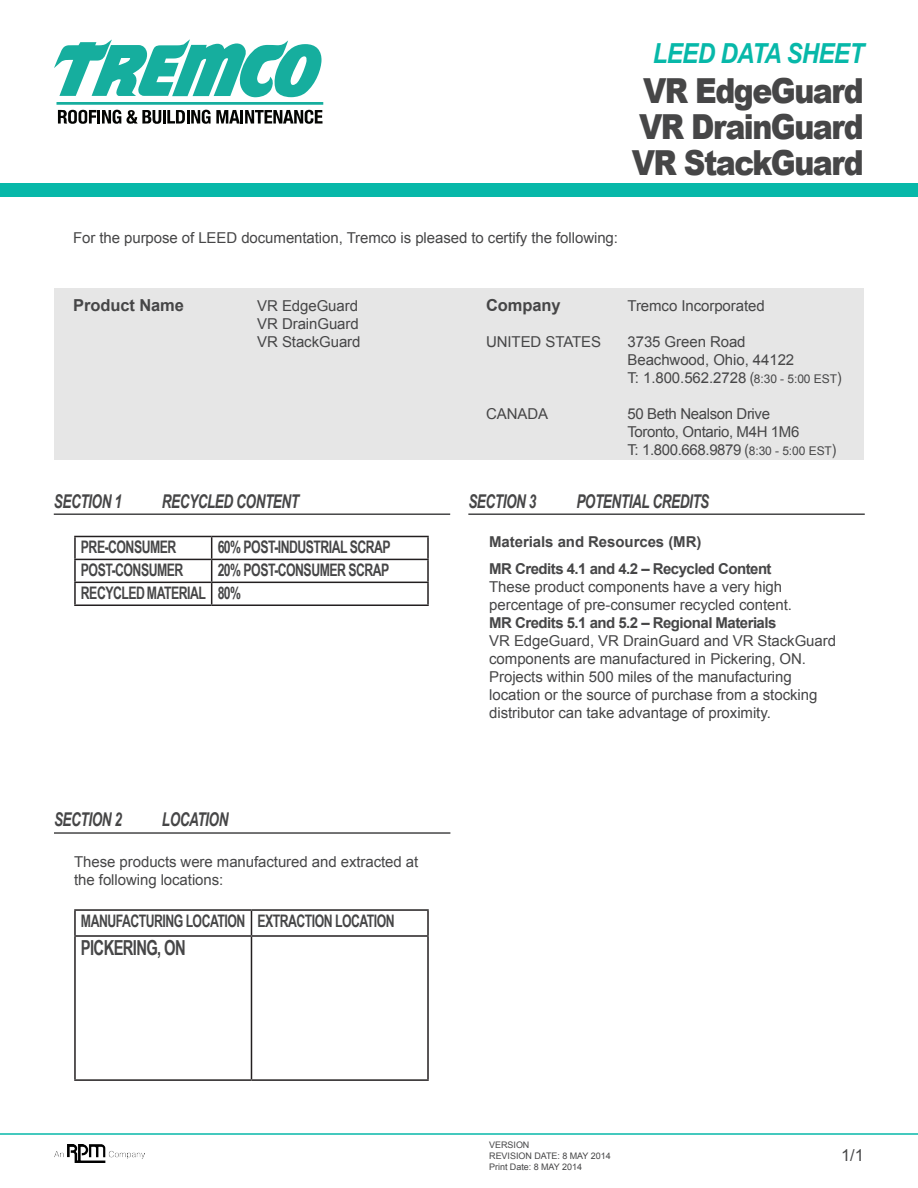
<style>
.page{position:relative;width:918px;height:1188px;background:#fff}
.page>*{position:absolute;margin:0;border:0;box-sizing:border-box;transform-origin:0 0}
.System_Title{font:900 34.5px "Arial";letter-spacing:-.05em;color:#464647;scale:.87 1}
.Sheet_title{font:italic 700 27.6px "Arial";letter-spacing:-.025em;color:#07b8a9;scale:.87 1}
.Tagline{font:700 20.7px "Arial Narrow";letter-spacing:-.035em;color:#464647;scale:.87 1}
.Tagline-2{font:italic 700 18.9px "Arial Narrow";letter-spacing:-.025em;color:#464647;scale:.87 1}
.Tagline-3{font:700 17.25px "Arial Narrow";letter-spacing:-.035em;color:#464647;scale:.87 1}
.Main_text{font:700 16.5px "Arial";letter-spacing:-.005em;color:#464647}
.Main_text_right{font:16.5px "Arial";color:#464647}
.Main_text_indent{font:15px/18px "Arial";letter-spacing:-.005em;color:#464647}
.Tagline-4{font:15px "Arial";letter-spacing:-.005em;color:#464647}
.Main_text_indent-2{font:700 15px "Arial";letter-spacing:-.035em;color:#464647}
.Tagline-5{font:15px "Arial";letter-spacing:-.025em;color:#464647}
.Main_text-2{font:15px "Arial";letter-spacing:-.005em;color:#464647}
.Main_text_indent-3{font:700 15px "Arial";letter-spacing:-.005em;color:#464647}
.Paragraph_Style_1{font:9px "Arial";letter-spacing:-.005em;color:#464647}
.s1{font-size:15.6px}
.s2{font-size:12px}
</style>
<div class="page">
<div style="left:54px;top:288px;width:810px;height:172px;background:#e6e6e6"></div>
<div style="left:0;top:183px;width:918px;height:13px;background:#07b8a9"></div>
<hr style="left:0;top:1133px;width:918px;height:2px;background:#07b8a9">
<hr style="left:74px;top:909px;width:177px;height:2px;background:#231f20">
<hr style="left:74px;top:911px;width:2px;height:24px;background:#231f20">
<hr style="left:251px;top:909px;width:178px;height:2px;background:#231f20">
<svg style="left:251px;top:911px;width:1px;height:24px"></svg>
<hr style="left:427px;top:911px;width:2px;height:24px;background:#231f20">
<hr style="left:74px;top:935px;width:177px;height:2px;background:#231f20">
<hr style="left:74px;top:937px;width:2px;height:142px;background:#231f20">
<hr style="left:251px;top:935px;width:178px;height:2px;background:#231f20">
<hr style="left:251px;top:937px;width:1px;height:142px;background:#231f20">
<hr style="left:427px;top:937px;width:2px;height:142px;background:#231f20">
<hr style="left:74px;top:1079px;width:177px;height:2px;background:#231f20">
<hr style="left:251px;top:1079px;width:178px;height:2px;background:#231f20">
<hr style="left:74px;top:536px;width:138px;height:1px;background:#231f20">
<hr style="left:74px;top:537px;width:2px;height:22px;background:#231f20">
<hr style="left:212px;top:536px;width:217px;height:1px;background:#231f20">
<hr style="left:427px;top:537px;width:2px;height:22px;background:#231f20">
<hr style="left:74px;top:559px;width:138px;height:1px;background:#231f20">
<hr style="left:74px;top:560px;width:2px;height:22px;background:#231f20">
<hr style="left:212px;top:559px;width:217px;height:1px;background:#231f20">
<hr style="left:427px;top:560px;width:2px;height:22px;background:#231f20">
<hr style="left:74px;top:582px;width:138px;height:1px;background:#231f20">
<hr style="left:74px;top:583px;width:2px;height:21px;background:#231f20">
<hr style="left:212px;top:582px;width:217px;height:1px;background:#231f20">
<svg style="left:211px;top:537px;width:1px;height:67px"></svg>
<hr style="left:427px;top:583px;width:2px;height:21px;background:#231f20">
<hr style="left:74px;top:604px;width:138px;height:2px;background:#231f20">
<hr style="left:212px;top:604px;width:217px;height:2px;background:#231f20">
<hr style="left:54px;top:513px;width:396px;height:2px;background:#464647">
<hr style="left:54px;top:832px;width:396px;height:2px;background:#464647">
<hr style="left:468px;top:513px;width:397px;height:2px;background:#464647">
<svg style="left:54px;top:39px;width:268px;height:58px"></svg>
<hr style="left:163px;top:110px;width:3px;height:14px;background:#040503">
<svg style="left:58px;top:110px;width:103px;height:14px"></svg>
<svg style="left:167px;top:110px;width:156px;height:14px"></svg>
<div style="left:56px;top:102px;width:267px;height:3px;border:2px solid #16ae9e"></div>
<img style="left:54px;top:1144px;width:90px;height:19px">
<p class="Sheet_title" style="left:653px;top:35px;width:244px">LEED DATA SHEET</p>
<p class="System_Title" style="left:643px;top:66px;width:255px">VR EdgeGuard</p>
<p class="System_Title" style="left:639px;top:102px;width:260px">VR DrainGuard</p>
<p class="System_Title" style="left:632px;top:138px;width:268px">VR StackGuard</p>
<p class="Main_text_indent" style="left:73px;top:229px;width:547px">For the purpose of LEED documentation, Tremco is pleased to certify the following:</p>
<p class="Main_text" style="left:73px;top:294px;width:112px">Product Name</p>
<p class="Main_text-2" style="left:257px;top:296px;width:102px">VR EdgeGuard</p>
<p class="Main_text-2" style="left:257px;top:314px;width:103px">VR DrainGuard</p>
<p class="Main_text-2" style="left:257px;top:332px;width:105px">VR StackGuard</p>
<p class="Main_text" style="left:486px;top:294px;width:76px">Company</p>
<p class="Tagline-4" style="left:486px;top:332px;width:117px">UNITED STATES</p>
<p class="Tagline-4" style="left:486px;top:404px;width:64px">CANADA</p>
<p class="Tagline-4" style="left:627px;top:296px;width:139px">Tremco Incorporated</p>
<p class="Tagline-4" style="left:627px;top:332px;width:120px">3735 Green Road</p>
<p class="Tagline-4" style="left:627px;top:350px;width:168px">Beachwood, Ohio, 44122</p>
<p class="Tagline-4" style="left:627px;top:368px;width:216px">T: 1.800.562.2728 <span class="s1">(</span><span class="s2">8:30 - 5:00 EST</span><span class="s1">)</span></p>
<p class="Tagline-5" style="left:627px;top:404px;width:144px">50 Beth Nealson Drive</p>
<p class="Tagline-5" style="left:627px;top:422px;width:173px">Toronto, Ontario, M4H 1M6</p>
<p class="Tagline-5" style="left:627px;top:440px;width:210px">T: 1.800.668.9879 <span class="s1">(</span><span class="s2">8:30 - 5:00 EST</span><span class="s1">)</span></p>
<p class="Tagline-2" style="left:54px;top:487px;width:80px">SECTION 1</p>
<p class="Tagline-2" style="left:162px;top:487px;width:159px">RECYCLED CONTENT</p>
<p class="Tagline-3" style="left:81px;top:534px;width:111px">PRE-CONSUMER</p>
<p class="Tagline-3" style="left:218px;top:534px;width:200px">60% POST-INDUSTRIAL SCRAP</p>
<p class="Tagline-3" style="left:81px;top:557px;width:119px">POST-CONSUMER</p>
<p class="Tagline-3" style="left:218px;top:557px;width:199px">20% POST-CONSUMER SCRAP</p>
<p class="Tagline-3" style="left:81px;top:580px;width:145px">RECYCLED MATERIAL</p>
<p class="Tagline-3" style="left:218px;top:580px;width:29px">80%</p>
<p class="Tagline-2" style="left:54px;top:806px;width:80px">SECTION 2</p>
<p class="Tagline-2" style="left:162px;top:806px;width:78px">LOCATION</p>
<p class="Main_text_indent" style="left:74px;top:853px;width:346px">These products were manufactured and extracted at the following locations:</p>
<p class="Tagline-3" style="left:81px;top:908px;width:190px">MANUFACTURING LOCATION</p>
<p class="Tagline-3" style="left:257px;top:908px;width:159px">EXTRACTION LOCATION</p>
<p class="Tagline" style="left:81px;top:932px;width:122px">PICKERING, ON</p>
<p class="Tagline-2" style="left:468px;top:487px;width:80px">SECTION 3</p>
<p class="Tagline-2" style="left:576px;top:487px;width:154px">POTENTIAL CREDITS</p>
<p class="Main_text_indent-3" style="left:489px;top:531px;width:214px">Materials and Resources (MR)</p>
<p class="Main_text_indent-2" style="left:489px;top:558px;width:284px">MR Credits 4.1 and 4.2 – Recycled Content</p>
<p class="Main_text_indent" style="left:489px;top:578px;width:304px">These product components have a very high percentage of pre-consumer recycled content.</p>
<p class="Main_text_indent-2" style="left:489px;top:612px;width:289px">MR Credits 5.1 and 5.2 – Regional Materials</p>
<p class="Main_text_indent" style="left:489px;top:632px;width:348px">VR EdgeGuard, VR DrainGuard and VR StackGuard components are manufactured in Pickering, ON.<br>Projects within 500 miles of the manufacturing location or the source of purchase from a stocking distributor can take advantage of proximity.</p>
<p class="Paragraph_Style_1" style="left:489px;top:1139px;width:42px">VERSION</p>
<p class="Paragraph_Style_1" style="left:489px;top:1150px;width:123px">REVISION DATE: 8 MAY 2014</p>
<p class="Paragraph_Style_1" style="left:489px;top:1161px;width:94px">Print Date: 8 MAY 2014</p>
<p class="Main_text_right" style="left:841px;top:1144px;width:24px">1/1</p>
</div>
